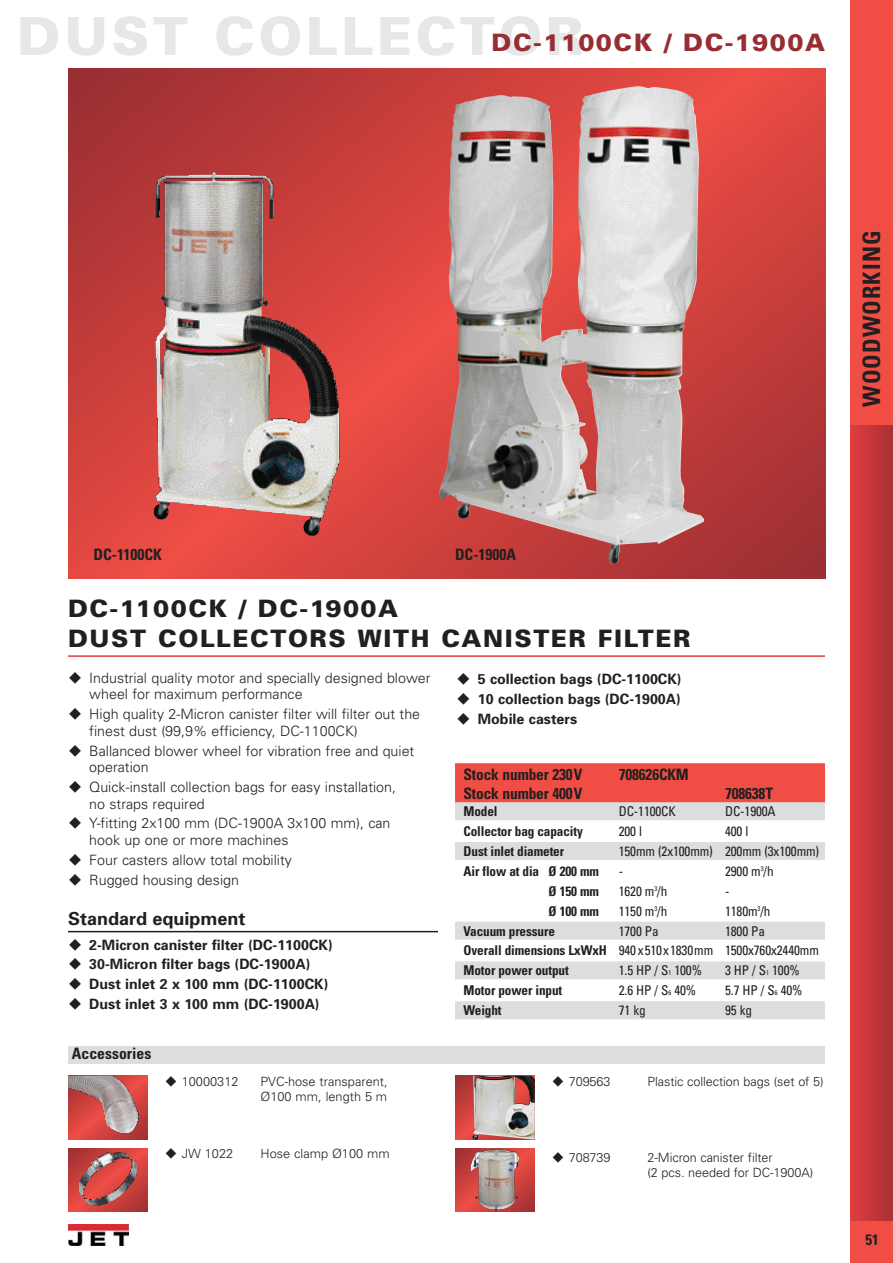
<style>
.page{position:relative;width:893px;height:1263px;background:#fff}
.page>*{position:absolute;margin:0;border:0;box-sizing:border-box;transform-origin:0 0}
.t1{font:900 52.5px "Univers";letter-spacing:.065em;color:#e6e7e8}
.t2{font:900 24px/30px "Univers";letter-spacing:.065em;color:#231f20}
.t3{font:900 24px "Univers";letter-spacing:.065em;color:#962e34}
.t4{font:700 condensed 24px "Univers";letter-spacing:.045em;color:#231f20}
.t5{font:700 18px "Univers";color:#231f20}
.t6{font:700 condensed 15.75px "Univers";letter-spacing:-.01em;color:#231f20}
.t7{font:700 condensed 15px "Univers";color:#231f20}
.t8{font:300 14.25px/16.5px "Univers";color:#231f20}
.t9{font:700 14.25px/20px "Univers";color:#231f20}
.t10{font:700 condensed 13.5px/20px "Univers";letter-spacing:-.01em;color:#231f20}
.t11{font:condensed 13.5px "Univers";letter-spacing:-.01em;color:#231f20}
.t12{font:300 12.75px/15px "Univers";letter-spacing:-.005em;color:#231f20}
.s1{font-weight:400}
.s2{font-size:6.75px}
</style>
<div class="page">
<svg style="left:68px;top:68px;width:757px;height:510px;background:#ca5451"></svg>
<img style="left:439px;top:95px;width:174px;height:449px">
<img style="left:153px;top:172px;width:184px;height:348px">
<div style="left:850px;top:0;width:42px;height:1263px;background:#f04e45"></div>
<div style="left:850px;top:425px;width:42px;height:795px;background:linear-gradient(to right,#e13d3f,#ac3135)"></div>
<img style="left:68px;top:1225px;width:61px;height:20px">
<hr style="left:68px;top:931px;width:370px;height:1px;background:#231f20">
<hr style="left:68px;top:655px;width:757px;height:2px;background:#e23e41">
<div style="left:455px;top:763px;width:370px;height:21px;background:#f04e45"></div>
<div style="left:455px;top:783px;width:370px;height:21px;background:#f04e45"></div>
<div style="left:455px;top:802px;width:370px;height:18px;background:#dcddde"></div>
<div style="left:455px;top:842px;width:370px;height:18px;background:#dcddde"></div>
<div style="left:455px;top:922px;width:370px;height:18px;background:#dcddde"></div>
<div style="left:455px;top:961px;width:370px;height:18px;background:#dcddde"></div>
<div style="left:455px;top:1001px;width:370px;height:18px;background:#dcddde"></div>
<div style="left:68px;top:1046px;width:757px;height:18px;background:#dcddde"></div>
<svg style="left:68px;top:1076px;width:80px;height:64px;background:#c54541"></svg>
<img style="left:77px;top:1076px;width:62px;height:58px">
<div style="left:455px;top:1076px;width:80px;height:64px;background:linear-gradient(to bottom,#a33133,#f04e45)"></div>
<img style="left:472px;top:1076px;width:63px;height:64px">
<svg style="left:455px;top:1148px;width:80px;height:64px;background:#c83f3b"></svg>
<img style="left:470px;top:1150px;width:49px;height:61px">
<svg style="left:68px;top:1148px;width:80px;height:64px;background:#c73e3b"></svg>
<img style="left:78px;top:1152px;width:60px;height:55px">
<h1 class="t1" style="left:17px;top:17px;width:568px">DUST COLLECTOR</h1>
<h2 class="t3" style="left:492px;top:34px;width:335px">DC-1100CK / DC-1900A</h2>
<h2 class="t4" style="left:863px;top:407px;width:177px;rotate:-90deg">WOODWORKING</h2>
<p class="t6" style="left:94px;top:549px;width:70px">DC-1100CK</p>
<p class="t6" style="left:455px;top:549px;width:63px">DC-1900A</p>
<h2 class="t2" style="left:68px;top:595px;width:624px">DC-1100CK / DC-1900A<br>DUST COLLECTORS WITH CANISTER FILTER</h2>
<p class="t9" style="left:478px;top:671px;width:205px;text-align:justify">5 collection bags (DC-1100CK)<br>10 collection bags (DC-1900A)<br>Mobile casters</p>
<p class="t8" style="left:89px;top:671px;width:343px">Industrial quality motor and specially designed blower wheel for maximum performance</p>
<p class="t8" style="left:89px;top:707px;width:332px">High quality 2-Micron canister filter will filter out the finest dust (99,9% efficiency, DC-1100CK)</p>
<p class="t8" style="left:89px;top:744px;width:326px">Ballanced blower wheel for vibration free and quiet operation</p>
<p class="t8" style="left:89px;top:780px;width:308px">Quick-install collection bags for easy installation, no straps required</p>
<p class="t8" style="left:89px;top:816px;width:303px">Y-fitting 2x100 mm (DC-1900A 3x100 mm), can hook up one or more machines</p>
<p class="t8" style="left:89px;top:851px;width:204px;line-height:20px">Four casters allow total mobility<br>Rugged housing design</p>
<p class="t5" style="left:68px;top:912px;width:179px">Standard equipment</p>
<p class="t9" style="left:89px;top:936px;width:245px">2-Micron canister filter (DC-1100CK)<br>30-Micron filter bags (DC-1900A)<br>Dust inlet 2 x 100 mm (DC-1100CK)<br>Dust inlet 3 x 100 mm (DC-1900A)</p>
<p class="t6" style="left:463px;top:768px;width:121px">Stock number 230V</p>
<p class="t6" style="left:619px;top:768px;width:72px">708626CKM</p>
<p class="t6" style="left:463px;top:788px;width:121px">Stock number 400V</p>
<p class="t6" style="left:725px;top:788px;width:50px">708638T</p>
<p class="t10" style="left:463px;top:803px;width:36px">Model</p>
<p class="t11" style="left:619px;top:806px;width:59px">DC-1100CK</p>
<p class="t11" style="left:725px;top:806px;width:52px">DC-1900A</p>
<p class="t10" style="left:463px;top:823px;width:121px">Collector bag capacity</p>
<p class="t11" style="left:619px;top:826px;width:25px">200 l</p>
<p class="t11" style="left:725px;top:826px;width:25px">400 l</p>
<p class="t10" style="left:463px;top:843px;width:102px">Dust inlet diameter</p>
<p class="t11" style="left:619px;top:846px;width:202px">150mm (2x100mm) 200mm (3x100mm)</p>
<p class="t10" style="left:463px;top:862px;width:137px">Air flow at dia Ø 200 mm</p>
<p class="t11" style="left:619px;top:866px;width:6px">-</p>
<p class="t11" style="left:725px;top:866px;width:50px">2900 m<sup>3</sup>/h</p>
<p class="t10" style="left:549px;top:882px;width:52px">Ø 150 mm</p>
<p class="t11" style="left:619px;top:886px;width:50px">1620 m<sup>3</sup>/h</p>
<p class="t11" style="left:725px;top:886px;width:6px">-</p>
<p class="t10" style="left:549px;top:902px;width:52px">Ø 100 mm</p>
<p class="t11" style="left:619px;top:906px;width:50px">1150 m<sup>3</sup>/h</p>
<p class="t11" style="left:725px;top:906px;width:47px">1180m<sup>3</sup>/h</p>
<p class="t10" style="left:463px;top:922px;width:93px">Vacuum pressure</p>
<p class="t11" style="left:619px;top:926px;width:41px">1700 Pa</p>
<p class="t10" style="left:463px;top:922px;width:357px;text-indent:261px"><span class="s1">1800 Pa<br></span>Overall dimensions LxWxH <span class="s1">940 x510x1830mm 1500x760x2440mm<br></span>Motor power output</p>
<p class="t11" style="left:619px;top:966px;width:85px">1.5 HP / S<span class="s2">1</span> 100%</p>
<p class="t11" style="left:725px;top:966px;width:76px">3 HP / S<span class="s2">1</span> 100%</p>
<p class="t10" style="left:463px;top:982px;width:100px">Motor power input</p>
<p class="t11" style="left:619px;top:986px;width:79px">2.6 HP / S<span class="s2">6</span> 40%</p>
<p class="t11" style="left:725px;top:986px;width:79px">5.7 HP / S<span class="s2">6</span> 40%</p>
<p class="t10" style="left:463px;top:1002px;width:40px">Weight</p>
<p class="t11" style="left:619px;top:1005px;width:28px">71 kg</p>
<p class="t11" style="left:725px;top:1005px;width:28px">95 kg</p>
<p class="t6" style="left:72px;top:1048px;width:81px">Accessories</p>
<p class="t12" style="left:182px;top:1075px;width:58px">10000312</p>
<p class="t12" style="left:260px;top:1075px;width:129px">PVC-hose transparent,</p>
<p class="t12" style="left:569px;top:1075px;width:43px">709563</p>
<p class="t12" style="left:647px;top:1075px;width:178px">Plastic collection bags (set of 5)</p>
<p class="t12" style="left:260px;top:1090px;width:128px">Ø100 mm, length 5 m</p>
<p class="t12" style="left:182px;top:1147px;width:53px">JW 1022</p>
<p class="t12" style="left:260px;top:1147px;width:131px">Hose clamp Ø100 mm</p>
<p class="t12" style="left:569px;top:1151px;width:43px">708739</p>
<p class="t12" style="left:647px;top:1151px;width:167px">2-Micron canister filter<br>(2 pcs. needed for DC-1900A)</p>
<p class="t7" style="left:865px;top:1235px;width:15px">51</p>
</div>
